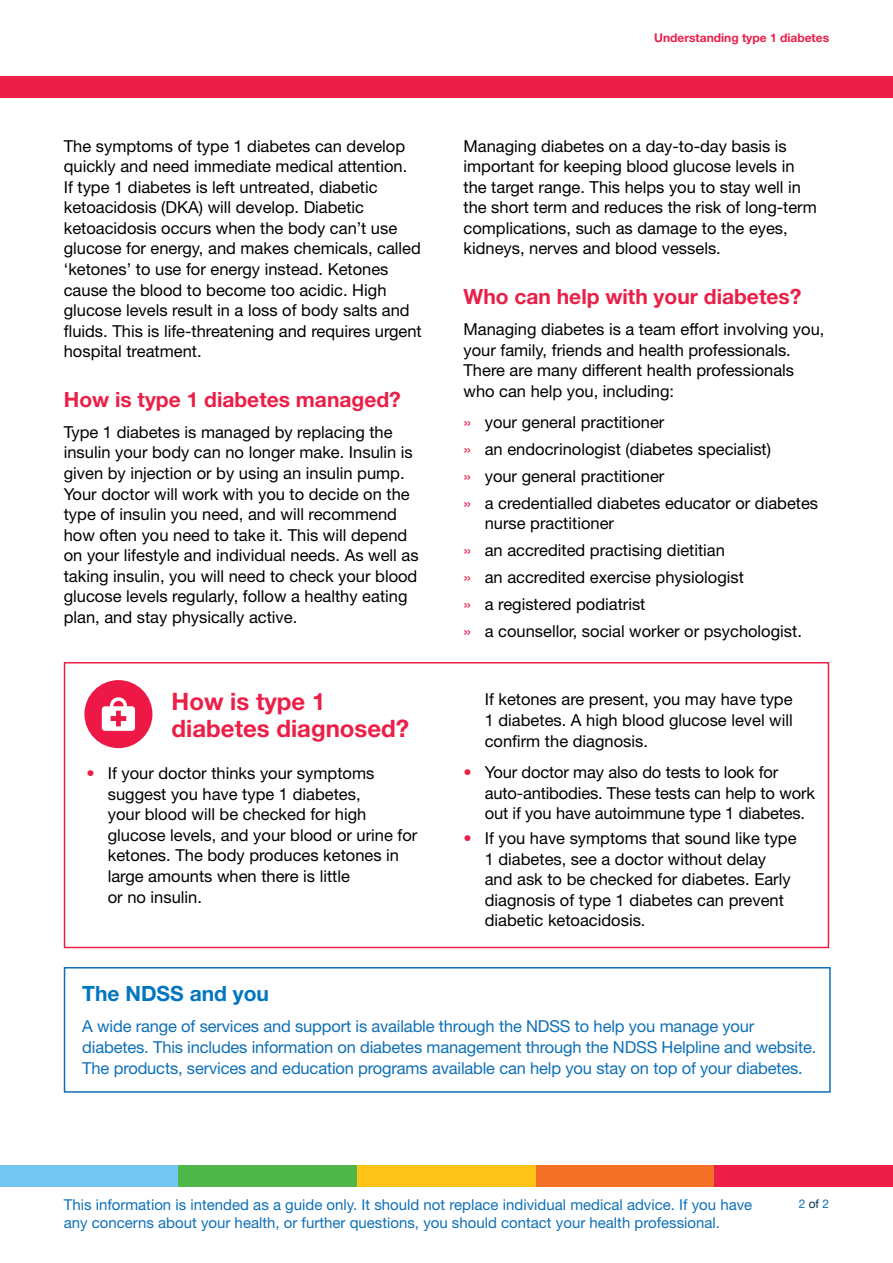
<style>
.page{position:relative;width:893px;height:1263px;background:#fff}
.page>*{position:absolute;margin:0;border:0;box-sizing:border-box;transform-origin:0 0}
.t1{font:700 24px/27px "Helvetica Neue LT Std";color:#eb1f47}
.t2{font:700 21px "Helvetica Neue LT Std";color:#eb1f47}
.t3{font:700 21px "Helvetica Neue LT Std";color:#0076c0}
.t4{font:16.5px/20.5px "Helvetica Neue LT Std";color:#000}
.t5{font:16.5px/21px "Helvetica Neue LT Std";letter-spacing:-.01em;color:#0e70b8}
.t6{font:15px/18px "Helvetica Neue LT Std";color:#0e70b8}
.t7{font:700 12px "Helvetica Neue LT Std";color:#eb1f47}
.t8{font:12px "Helvetica Neue LT Std";color:#0e70b8}
.s1{color:#eb1f47}
.s2{color:#02314b}
</style>
<div class="page">
<div style="left:0;top:1165px;width:179px;height:22px;background:#72c6ef"></div>
<div style="left:179px;top:1165px;width:178px;height:22px;background:#50b848"></div>
<div style="left:357px;top:1165px;width:179px;height:22px;background:#ffc216"></div>
<div style="left:536px;top:1165px;width:178px;height:22px;background:#f37024"></div>
<div style="left:714px;top:1165px;width:179px;height:22px;background:#eb1f47"></div>
<div style="left:0;top:77px;width:893px;height:21px;background:#eb1f47"></div>
<div style="left:64px;top:967px;width:767px;height:126px;border:2px solid #0e70b8"></div>
<div style="left:64px;top:662px;width:765px;height:286px;border:2px solid #eb1f47"></div>
<div style="left:84px;top:680px;width:68px;height:68px;background:#ed1846;border-radius:50%"></div>
<svg style="left:102px;top:697px;width:33px;height:34px"></svg>
<p class="t4" style="left:64px;top:135px;width:360px">The symptoms of type 1 diabetes can develop quickly and need immediate medical attention.<br>If type 1 diabetes is left untreated, diabetic ketoacidosis (DKA) will develop. Diabetic ketoacidosis occurs when the body can’t use glucose for energy, and makes chemicals, called ‘ketones’ to use for energy instead. Ketones cause the blood to become too acidic. High glucose levels result in a loss of body salts and fluids. This is life-threatening and requires urgent hospital treatment.</p>
<p class="t2" style="left:64px;top:386px;width:339px">How is type 1 diabetes managed?</p>
<p class="t4" style="left:64px;top:421px;width:356px">Type 1 diabetes is managed by replacing the insulin your body can no longer make. Insulin is given by injection or by using an insulin pump.<br>Your doctor will work with you to decide on the type of insulin you need, and will recommend how often you need to take it. This will depend on your lifestyle and individual needs. As well as taking insulin, you will need to check your blood glucose levels regularly, follow a healthy eating plan, and stay physically active.</p>
<h1 class="t1" style="left:172px;top:688px;width:239px">How is type 1 diabetes diagnosed?</h1>
<p class="t4" style="left:108px;top:763px;width:311px;text-indent:-21px"><span class="s1">•</span> If your doctor thinks your symptoms suggest you have type 1 diabetes,<br>your blood will be checked for high glucose levels, and your blood or urine for ketones. The body produces ketones in large amounts when there is little<br>or no insulin.</p>
<p class="t7" style="left:654px;top:30px;width:176px">Understanding type 1 diabetes</p>
<p class="t4" style="left:463px;top:135px;width:355px">Managing diabetes on a day-to-day basis is important for keeping blood glucose levels in the target range. This helps you to stay well in the short term and reduces the risk of long-term complications, such as damage to the eyes, kidneys, nerves and blood vessels.</p>
<p class="t2" style="left:463px;top:283px;width:339px">Who can help with your diabetes?</p>
<p class="t4" style="left:463px;top:319px;width:362px">Managing diabetes is a team effort involving you, your family, friends and health professionals.<br>There are many different health professionals who can help you, including:</p>
<p class="t4" style="left:463px;top:408px;width:356px;line-height:27px"><span class="s1">»</span> your general practitioner<br><span class="s1">»</span> an endocrinologist (diabetes specialist)<br><span class="s1">»</span> your general practitioner<br><span class="s1">»</span> a credentialled diabetes educator or diabetes</p>
<p class="t4" style="left:463px;top:510px;width:340px;line-height:27px;text-indent:21px">nurse practitioner<br><span class="s1">»</span> an accredited practising dietitian<br><span class="s1">»</span> an accredited exercise physiologist<br><span class="s1">»</span> a registered podiatrist<br><span class="s1">»</span> a counsellor, social worker or psychologist.</p>
<p class="t4" style="left:485px;top:688px;width:310px;line-height:21px;text-align:justify">If ketones are present, you may have type 1 diabetes. A high blood glucose level will confirm the diagnosis.</p>
<p class="t4" style="left:485px;top:762px;width:332px;text-indent:-21px"><span class="s1">•</span> Your doctor may also do tests to look for auto-antibodies. These tests can help to work out if you have autoimmune type 1 diabetes.</p>
<p class="t4" style="left:485px;top:828px;width:313px;text-indent:-21px"><span class="s1">•</span> If you have symptoms that sound like type 1 diabetes, see a doctor without delay and ask to be checked for diabetes. Early diagnosis of type 1 diabetes can prevent diabetic ketoacidosis.</p>
<p class="t3" style="left:82px;top:980px;width:188px">The NDSS and you</p>
<p class="t5" style="left:82px;top:1015px;width:736px">A wide range of services and support is available through the NDSS to help you manage your diabetes. This includes information on diabetes management through the NDSS Helpline and website.<br>The products, services and education programs available can help you stay on top of your diabetes.</p>
<p class="t6" style="left:64px;top:1195px;width:690px">This information is intended as a guide only. It should not replace individual medical advice. If you have any concerns about your health, or further questions, you should contact your health professional.</p>
<p class="t8" style="left:799px;top:1196px;width:32px">2 <span class="s2">of</span> 2</p>
</div>
